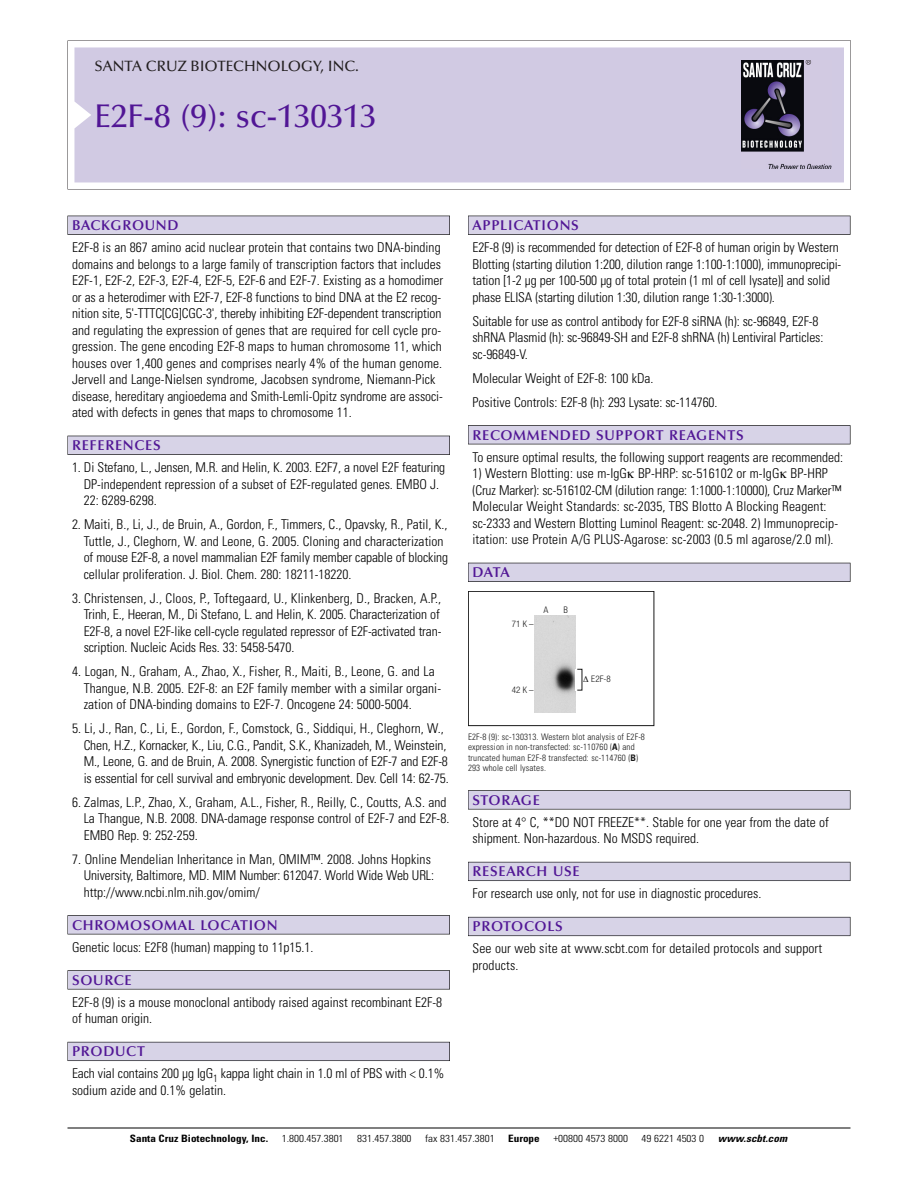
<style>
.page{position:relative;width:918px;height:1188px;background:#fff}
.page>*{position:absolute;margin:0;border:0;box-sizing:border-box;transform-origin:0 0}
.t1{font:500 33px "Optima";color:#511695}
.t2{font:500 15px "Optima";color:#231f20}
.t3{font:600 14.25px "Optima";letter-spacing:.05em;color:#511695}
.t4{font:300 condensed 13.5px/16.5px "Univers";color:#000}
.t5{font:300 condensed 10.2px "Univers";color:#000;scale:1.1 1}
.t6{font:700 condensed 10.2px "Univers";color:#000;scale:1.1 1}
.t7{font:italic 700 condensed 10.2px "Univers";letter-spacing:.005em;color:#000;scale:1.1 1}
.t8{font:9px/10.5px "Univers Condensed Light+ABHEZF";letter-spacing:.015em;color:#191919}
.t9{font:9px "Helvetica Neue Light Cond+FQSHVI";letter-spacing:.005em;color:#191919}
.s1{font-family:"Univers Condensed Bold+PMIQZA"}
</style>
<div class="page">
<svg style="left:68px;top:40px;width:783px;height:149px"></svg>
<div style="left:74px;top:47px;width:770px;height:135px;background:#d1cae3"></div>
<img style="left:741px;top:60px;width:90px;height:108px">
<div style="left:68px;top:216px;width:382px;height:19px;background:#525155"></div>
<div style="left:68px;top:216px;width:381px;height:18px;background:#d7d3e7"></div>
<div style="left:68px;top:436px;width:382px;height:19px;background:#515055"></div>
<div style="left:68px;top:436px;width:381px;height:18px;background:#d7d3e7"></div>
<div style="left:68px;top:915px;width:382px;height:19px;background:#545357"></div>
<div style="left:68px;top:916px;width:381px;height:18px;background:#d7d3e7"></div>
<div style="left:68px;top:970px;width:382px;height:19px;background:#575759"></div>
<div style="left:68px;top:971px;width:381px;height:18px;background:#d7d3e7"></div>
<div style="left:68px;top:1042px;width:382px;height:19px;background:#5b5a62"></div>
<div style="left:68px;top:1042px;width:381px;height:18px;background:#d7d3e7"></div>
<div style="left:468px;top:216px;width:382px;height:19px;background:#525155"></div>
<div style="left:468px;top:216px;width:382px;height:18px;background:#d7d3e7"></div>
<div style="left:468px;top:425px;width:382px;height:19px;background:#525155"></div>
<div style="left:468px;top:426px;width:382px;height:18px;background:#d7d3e7"></div>
<div style="left:468px;top:563px;width:382px;height:19px;background:#525158"></div>
<div style="left:468px;top:563px;width:382px;height:18px;background:#d7d3e7"></div>
<div style="left:468px;top:790px;width:382px;height:19px;background:#575759"></div>
<div style="left:468px;top:791px;width:382px;height:18px;background:#d7d3e7"></div>
<div style="left:468px;top:862px;width:382px;height:19px;background:#5b5a62"></div>
<div style="left:468px;top:862px;width:382px;height:18px;background:#d7d3e7"></div>
<div style="left:468px;top:917px;width:382px;height:19px;background:#66646e"></div>
<div style="left:468px;top:917px;width:382px;height:18px;background:#d7d3e7"></div>
<hr style="left:68px;top:1128px;width:782px;height:1px;background:#000">
<div style="left:468px;top:591px;width:186px;height:135px;border:1px solid #191919"></div>
<img style="left:535px;top:616px;width:41px;height:96px">
<p class="t2" style="left:94px;top:61px;width:266px">SANTA CRUZ BIOTECHNOLOGY, INC.</p>
<h1 class="t1" style="left:94px;top:103px;width:284px">E2F-8 (9): sc-130313</h1>
<p class="t3" style="left:72px;top:219px;width:108px">BACKGROUND</p>
<p class="t4" style="left:72px;top:240px;width:373px">E2F-8 is an 867 amino acid nuclear protein that contains two DNA-binding domains and belongs to a large family of transcription factors that includes E2F-1, E2F-2, E2F-3, E2F-4, E2F-5, E2F-6 and E2F-7. Existing as a homodimer or as a heterodimer with E2F-7, E2F-8 functions to bind DNA at the E2 recog&shy;nition site, 5'-TTTC[CG]CGC-3', thereby inhibiting E2F-dependent transcription and regulating the expression of genes that are required for cell cycle pro&shy;gression. The gene encoding E2F-8 maps to human chromosome 11, which houses over 1,400 genes and comprises nearly 4% of the human genome.<br>Jervell and Lange-Nielsen syndrome, Jacobsen syndrome, Niemann-Pick disease, hereditary angioedema and Smith-Lemli-Opitz syndrome are associ&shy;ated with defects in genes that maps to chromosome 11.</p>
<p class="t3" style="left:72px;top:440px;width:90px">REFERENCES</p>
<p class="t4" style="left:84px;top:460px;width:363px;text-indent:-12px">1. Di Stefano, L., Jensen, M.R. and Helin, K. 2003. E2F7, a novel E2F featuring<br>DP-independent repression of a subset of E2F-regulated genes. EMBO J.<br>22: 6289-6298.</p>
<p class="t4" style="left:84px;top:517px;width:366px;text-indent:-12px">2. Maiti, B., Li, J., de Bruin, A., Gordon, F., Timmers, C., Opavsky, R., Patil, K., Tuttle, J., Cleghorn, W. and Leone, G. 2005. Cloning and characterization of mouse E2F-8, a novel mammalian E2F family member capable of blocking cellular proliferation. J. Biol. Chem. 280: 18211-18220.</p>
<p class="t4" style="left:84px;top:591px;width:359px;text-indent:-12px">3. Christensen, J., Cloos, P., Toftegaard, U., Klinkenberg, D., Bracken, A.P., Trinh, E., Heeran, M., Di Stefano, L. and Helin, K. 2005. Characterization of E2F-8, a novel E2F-like cell-cycle regulated repressor of E2F-activated tran&shy;scription. Nucleic Acids Res. 33: 5458-5470.</p>
<p class="t4" style="left:84px;top:664px;width:359px;text-indent:-12px">4. Logan, N., Graham, A., Zhao, X., Fisher, R., Maiti, B., Leone, G. and La<br>Thangue, N.B. 2005. E2F-8: an E2F family member with a similar organi&shy;zation of DNA-binding domains to E2F-7. Oncogene 24: 5000-5004.</p>
<p class="t4" style="left:84px;top:721px;width:367px;text-indent:-12px">5. Li, J., Ran, C., Li, E., Gordon, F., Comstock, G., Siddiqui, H., Cleghorn, W., Chen, H.Z., Kornacker, K., Liu, C.G., Pandit, S.K., Khanizadeh, M., Weinstein, M., Leone, G. and de Bruin, A. 2008. Synergistic function of E2F-7 and E2F-8 is essential for cell survival and embryonic development. Dev. Cell 14: 62-75.</p>
<p class="t4" style="left:84px;top:795px;width:367px;text-indent:-12px">6. Zalmas, L.P., Zhao, X., Graham, A.L., Fisher, R., Reilly, C., Coutts, A.S. and<br>La Thangue, N.B. 2008. DNA-damage response control of E2F-7 and E2F-8.<br>EMBO Rep. 9: 252-259.</p>
<p class="t4" style="left:84px;top:852px;width:352px;text-indent:-12px">7. Online Mendelian Inheritance in Man, OMIM™. 2008. Johns Hopkins<br>University, Baltimore, MD. MIM Number: 612047. World Wide Web URL: http://www.ncbi.nlm.nih.gov/omim/</p>
<p class="t3" style="left:72px;top:919px;width:207px">CHROMOSOMAL LOCATION</p>
<p class="t4" style="left:72px;top:940px;width:243px">Genetic locus: E2F8 (human) mapping to 11p15.1.</p>
<p class="t3" style="left:72px;top:974px;width:61px">SOURCE</p>
<p class="t4" style="left:72px;top:995px;width:372px">E2F-8 (9) is a mouse monoclonal antibody raised against recombinant E2F-8 of human origin.</p>
<p class="t3" style="left:72px;top:1046px;width:74px">PRODUCT</p>
<p class="t4" style="left:72px;top:1066px;width:374px">Each vial contains 200 µg IgG<sub>1</sub> kappa light chain in 1.0 ml of PBS with &lt; 0.1% sodium azide and 0.1% gelatin.</p>
<p class="t3" style="left:473px;top:219px;width:108px">APPLICATIONS</p>
<p class="t4" style="left:473px;top:240px;width:370px">E2F-8 (9) is recommended for detection of E2F-8 of human origin by Western Blotting (starting dilution 1:200, dilution range 1:100-1:1000), immunoprecipi&shy;tation [1-2 µg per 100-500 µg of total protein (1 ml of cell lysate)] and solid phase ELISA (starting dilution 1:30, dilution range 1:30-1:3000).</p>
<p class="t4" style="left:473px;top:314px;width:352px">Suitable for use as control antibody for E2F-8 siRNA (h): sc-96849, E2F-8 shRNA Plasmid (h): sc-96849-SH and E2F-8 shRNA (h) Lentiviral Particles: sc-96849-V.</p>
<p class="t4" style="left:473px;top:367px;width:246px;line-height:24px">Molecular Weight of E2F-8: 100 kDa.<br>Positive Controls: E2F-8 (h): 293 Lysate: sc-114760.</p>
<p class="t3" style="left:473px;top:429px;width:273px">RECOMMENDED SUPPORT REAGENTS</p>
<p class="t4" style="left:473px;top:450px;width:372px">To ensure optimal results, the following support reagents are recommended:</p>
<p class="t4" style="left:473px;top:466px;width:370px">1) Western Blotting: use m-IgG BP-HRP: sc-516102 or m-IgG BP-HRP (Cruz Marker): sc-516102-CM (dilution range: 1:1000-1:10000), Cruz Marker™ Molecular Weight Standards: sc-2035, TBS Blotto A Blocking Reagent: sc-2333 and Western Blotting Luminol Reagent: sc-2048. 2) Immunoprecip&shy;itation: use Protein A/G PLUS-Agarose: sc-2003 (0.5 ml agarose/2.0 ml).</p>
<p class="t3" style="left:473px;top:567px;width:39px">DATA</p>
<p class="t9" style="left:512px;top:621px;width:23px">71K–</p>
<p class="t8" style="left:544px;top:605px;width:7px">A</p>
<p class="t8" style="left:563px;top:605px;width:6px">B</p>
<p class="t9" style="left:512px;top:687px;width:23px">42K–</p>
<p class="t9" style="left:583px;top:675px;width:29px">∆ E2F-8</p>
<p class="t8" style="left:468px;top:732px;width:178px">E2F-8 (9): sc-130313. Western blot analysis of E2F-8 expression in non-transfected: sc-110760 (<span class="s1">A</span>) and truncated human E2F-8 transfected: sc-114760 (<span class="s1">B</span>)<br>293 whole cell lysates.</p>
<p class="t3" style="left:473px;top:794px;width:69px">STORAGE</p>
<p class="t4" style="left:473px;top:815px;width:358px">Store at 4° C, **DO NOT FREEZE**. Stable for one year from the date of shipment. Non-hazardous. No MSDS required.</p>
<p class="t3" style="left:473px;top:866px;width:109px">RESEARCH USE</p>
<p class="t4" style="left:473px;top:886px;width:290px">For research use only, not for use in diagnostic procedures.</p>
<p class="t3" style="left:473px;top:921px;width:92px">PROTOCOLS</p>
<p class="t4" style="left:473px;top:941px;width:351px">See our web site at www.scbt.com for detailed protocols and support products.</p>
<p class="t6" style="left:130px;top:1135px;width:127px">Santa Cruz Biotechnology, Inc.</p>
<p class="t5" style="left:282px;top:1135px;width:58px">1.800.457.3801</p>
<p class="t5" style="left:357px;top:1135px;width:51px">831.457.3800</p>
<p class="t5" style="left:425px;top:1135px;width:65px">fax 831.457.3801</p>
<p class="t6" style="left:508px;top:1135px;width:30px">Europe</p>
<p class="t5" style="left:553px;top:1135px;width:69px">+00800 4573 8000</p>
<p class="t5" style="left:642px;top:1135px;width:58px">49 6221 4503 0</p>
<p class="t7" style="left:718px;top:1135px;width:64px">www.scbt.com</p>
</div>
